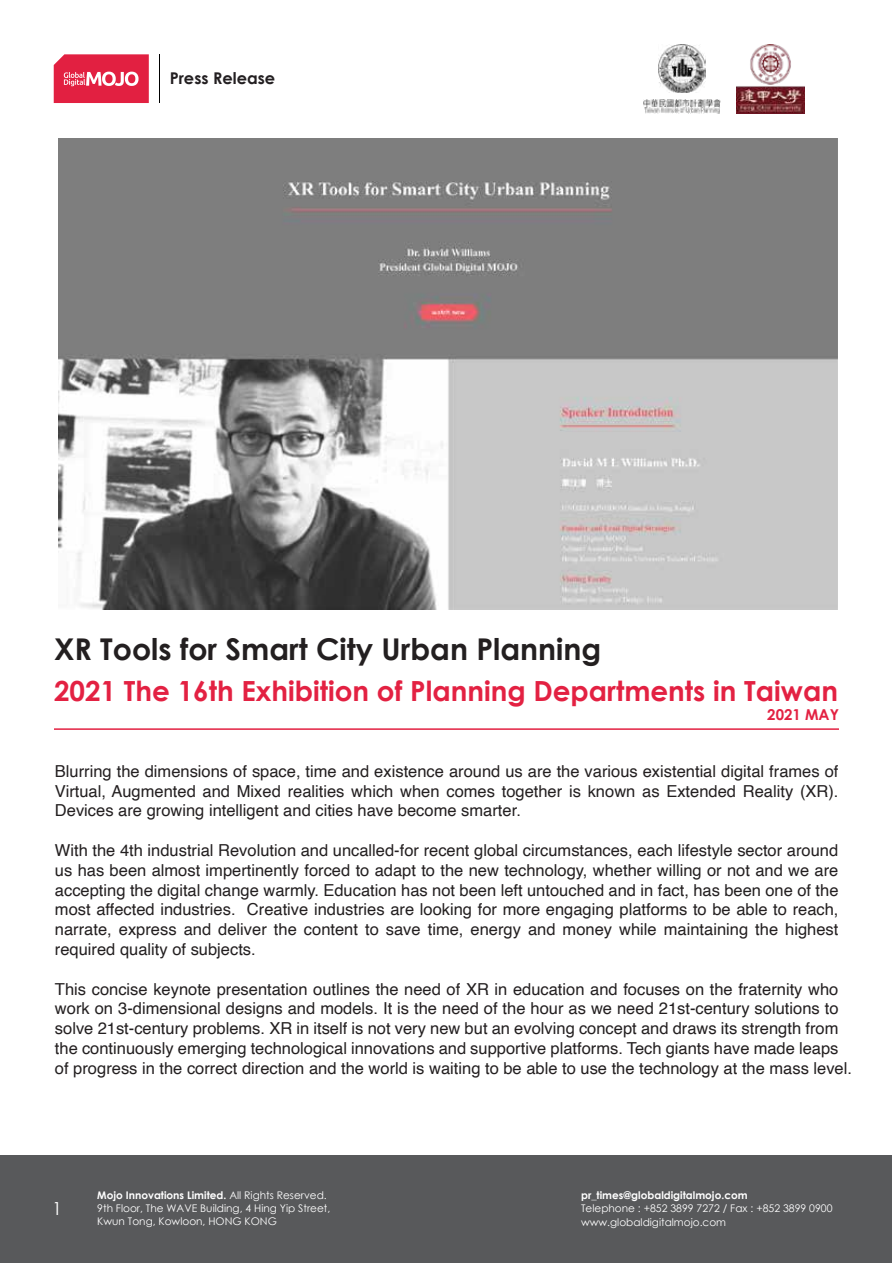
<style>
.page{position:relative;width:893px;height:1263px;background:#fff}
.page>*{position:absolute;margin:0;border:0;box-sizing:border-box;transform-origin:0 0}
.t1{font:700 30px "Century Gothic";color:#231f20}
.t2{font:700 27.75px "Century Gothic";color:#e32142}
.t3{font:18px "Century Gothic";color:#fff}
.t4{font:16.5px/19.8px "Helvetica";color:#231f20;text-align:justify}
.t5{font:700 16.2px "Century Gothic";color:#231f21}
.t6{font:700 15px "Century Gothic";color:#e32142}
.t7{font:10.5px/13px "Century Gothic";color:#fff}
.t8{font:700 10.5px "Century Gothic";color:#fff}
.s1{font-weight:700}
</style>
<div class="page">
<hr style="left:54px;top:728px;width:785px;height:2px;background:#e32142">
<div style="left:0;top:1155px;width:891px;height:108px;background:#58595b"></div>
<img style="left:658px;top:45px;width:48px;height:48px">
<img style="left:644px;top:99px;width:76px;height:14px">
<img style="left:736px;top:44px;width:69px;height:70px">
<img style="left:59px;top:138px;width:779px;height:471px">
<hr style="left:160px;top:54px;width:1px;height:49px;background:#000">
<svg style="left:54px;top:54px;width:95px;height:49px;background:#e53c59"></svg>
<p class="t5" style="left:170px;top:67px;width:107px">Press Release</p>
<h1 class="t1" style="left:54px;top:630px;width:549px">XR Tools for Smart City Urban Planning</h1>
<h2 class="t2" style="left:54px;top:673px;width:785px">2021 The 16th Exhibition of Planning Departments in Taiwan</h2>
<p class="t6" style="left:767px;top:705px;width:73px">2021 MAY</p>
<p class="t4" style="left:55px;top:762px;width:785px">Blurring the dimensions of space, time and existence around us are the various existential digital frames of Virtual, Augmented and Mixed realities which when comes together is known as Extended Reality (XR).<br>Devices are growing intelligent and cities have become smarter.</p>
<p class="t4" style="left:55px;top:842px;width:785px">With the 4th industrial Revolution and uncalled-for recent global circumstances, each lifestyle sector around us has been almost impertinently forced to adapt to the new technology, whether willing or not and we are accepting the digital change warmly. Education has not been left untouched and in fact, has been one of the most affected industries. Creative industries are looking for more engaging platforms to be able to reach, narrate, express and deliver the content to save time, energy and money while maintaining the highest required quality of subjects.</p>
<p class="t4" style="left:55px;top:980px;width:799px;text-align:left">This concise keynote presentation outlines the need of XR in education and focuses on the fraternity who work on 3-dimensional designs and models. It is the need of the hour as we need 21st-century solutions to solve 21st-century problems. XR in itself is not very new but an evolving concept and draws its strength from the continuously emerging technological innovations and supportive platforms. Tech giants have made leaps of progress in the correct direction and the world is waiting to be able to use the technology at the mass level.</p>
<p class="t3" style="left:52px;top:1196px;width:11px">1</p>
<p class="t7" style="left:97px;top:1188px;width:235px"><span class="s1">Mojo Innovations Limited.</span> All Rights Reserved.<br>9th Floor, The WAVE Building, 4 Hing Yip Street,<br>Kwun Tong, Kowloon, HONG KONG</p>
<p class="t8" style="left:581px;top:1188px;width:168px">pr_times@globaldigitalmojo.com</p>
<p class="t7" style="left:581px;top:1201px;width:253px;line-height:13.5px">Telephone : +852 3899 7272 / Fax : +852 3899 0900 www.globaldigitalmojo.com</p>
</div>
